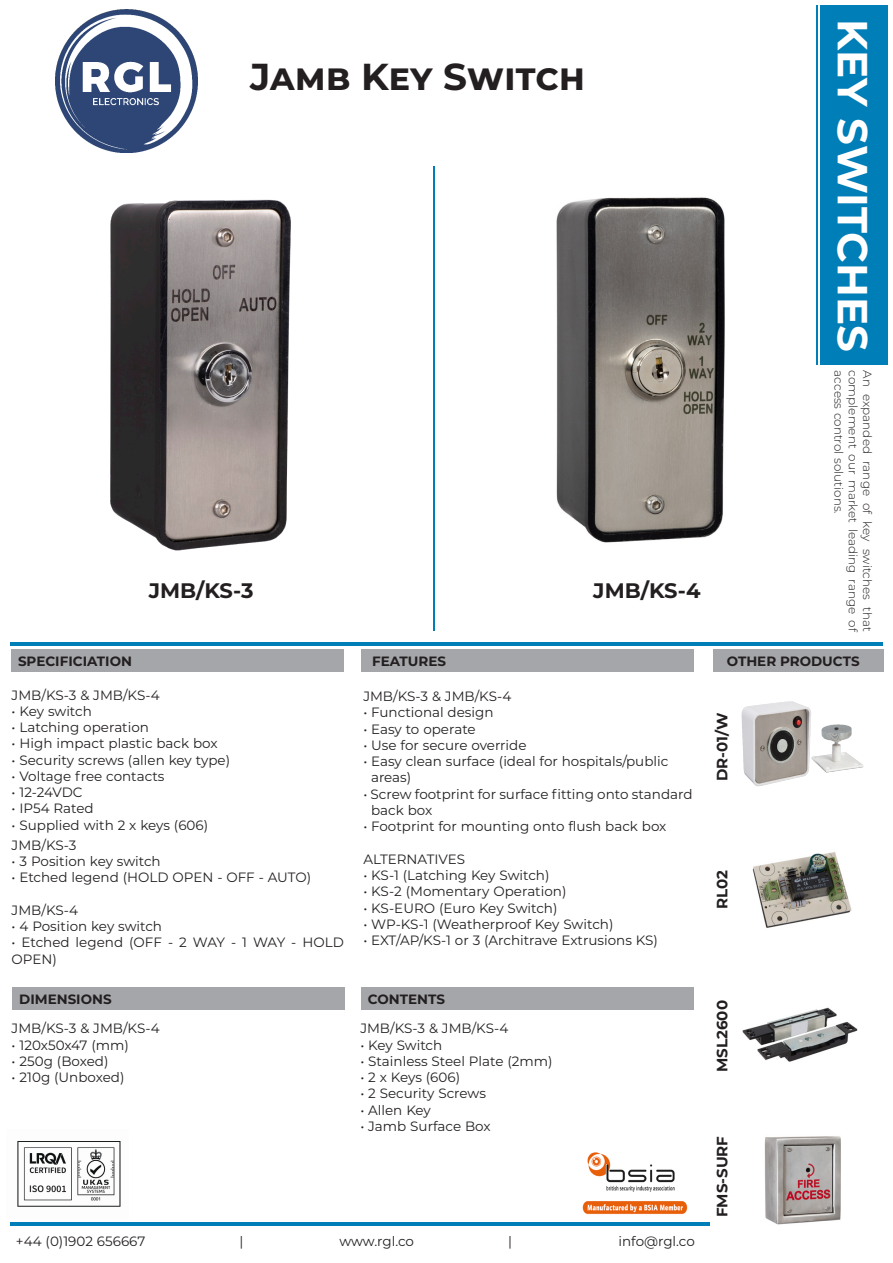
<style>
.page{position:relative;width:893px;height:1263px;background:#fff}
.page>*{position:absolute;margin:0;border:0;box-sizing:border-box;transform-origin:0 0}
.t1{font:700 42px "Montserrat";color:#fff}
.t2{font:700 37.5px "Montserrat";color:#231f20}
.t3{font:700 21px "Montserrat";color:#231f20}
.t4{font:700 15px "Montserrat";color:#231f20}
.t5{font:13.5px/16.2px "Montserrat";color:#231f20}
.t6{font:700 13.5px "Montserrat";color:#231f20}
.t7{font:300 12px "Montserrat";color:#231f20}
</style>
<div class="page">
<img style="left:556px;top:197px;width:169px;height:346px">
<hr style="left:10px;top:642px;width:873px;height:4px;background:#007eb7">
<div style="left:12px;top:649px;width:332px;height:22px;background:#a5a6aa"></div>
<div style="left:820px;top:5px;width:68px;height:360px;background:#007eb7"></div>
<img style="left:55px;top:9px;width:143px;height:135px">
<img style="left:752px;top:852px;width:100px;height:76px">
<img style="left:741px;top:701px;width:123px;height:86px">
<img style="left:742px;top:1007px;width:116px;height:55px">
<img style="left:764px;top:1136px;width:77px;height:89px">
<div style="left:362px;top:649px;width:332px;height:22px;background:#a5a6aa"></div>
<div style="left:713px;top:649px;width:171px;height:22px;background:#a5a6aa"></div>
<div style="left:13px;top:987px;width:332px;height:22px;background:#a5a6aa"></div>
<hr style="left:10px;top:1222px;width:700px;height:4px;background:#007eb7">
<div style="left:361px;top:987px;width:333px;height:22px;background:#a5a6aa"></div>
<img style="left:17px;top:1141px;width:104px;height:66px">
<hr style="left:433px;top:167px;width:2px;height:464px;background:#007eb7">
<hr style="left:816px;top:5px;width:2px;height:360px;background:#007eb7">
<img style="left:582px;top:1152px;width:106px;height:63px">
<img style="left:91px;top:144px;width:344px;height:407px">
<p class="t6" style="left:18px;top:652px;width:116px">SPECIFICIATION</p>
<p class="t2" style="left:250px;top:50px;width:336px">Jamb Key Switch</p>
<p class="t3" style="left:149px;top:575px;width:106px">JMB/KS-3</p>
<p class="t3" style="left:593px;top:575px;width:109px">JMB/KS-4</p>
<p class="t1" style="left:883px;top:19px;width:335px;rotate:90deg">KEY SWITCHES</p>
<p class="t7" style="left:847px;top:370px;width:145px;rotate:90deg">access control solutions.</p>
<p class="t7" style="left:861px;top:370px;width:263px;rotate:90deg">complement our market leading range of</p>
<p class="t7" style="left:876px;top:370px;width:263px;rotate:90deg">An expanded range of key switches that</p>
<p class="t6" style="left:372px;top:652px;width:75px">FEATURES</p>
<p class="t6" style="left:727px;top:652px;width:134px">OTHER PRODUCTS</p>
<p class="t5" style="left:12px;top:686px;width:150px">JMB/KS-3 &amp; JMB/KS-4</p>
<p class="t5" style="left:12px;top:702px;width:82px">• Key switch</p>
<p class="t5" style="left:12px;top:719px;width:139px">• Latching operation</p>
<p class="t5" style="left:12px;top:735px;width:207px">• High impact plastic back box</p>
<p class="t5" style="left:12px;top:751px;width:220px">• Security screws (allen key type)</p>
<p class="t5" style="left:12px;top:767px;width:154px">• Voltage free contacts</p>
<p class="t5" style="left:12px;top:784px;width:72px">• 12-24VDC</p>
<p class="t5" style="left:12px;top:800px;width:84px">• IP54 Rated</p>
<p class="t5" style="left:12px;top:816px;width:198px">• Supplied with 2 x keys (606)</p>
<p class="t5" style="left:12px;top:836px;width:66px">JMB/KS-3</p>
<p class="t5" style="left:12px;top:852px;width:151px">• 3 Position key switch</p>
<p class="t5" style="left:12px;top:869px;width:301px">• Etched legend (HOLD OPEN - OFF - AUTO)</p>
<p class="t5" style="left:12px;top:901px;width:68px">JMB/KS-4</p>
<p class="t5" style="left:12px;top:917px;width:152px">• 4 Position key switch</p>
<p class="t5" style="left:12px;top:934px;width:334px">• Etched legend (OFF - 2 WAY - 1 WAY - HOLD<br>OPEN)</p>
<p class="t6" style="left:19px;top:990px;width:94px">DIMENSIONS</p>
<p class="t5" style="left:12px;top:1020px;width:150px">JMB/KS-3 &amp; JMB/KS-4</p>
<p class="t5" style="left:12px;top:1036px;width:119px">• 120x50x47 (mm)</p>
<p class="t5" style="left:12px;top:1052px;width:98px">• 250g (Boxed)</p>
<p class="t5" style="left:12px;top:1069px;width:114px">• 210g (Unboxed)</p>
<p class="t5" style="left:363px;top:688px;width:150px">JMB/KS-3 &amp; JMB/KS-4</p>
<p class="t5" style="left:363px;top:704px;width:132px">• Functional design</p>
<p class="t5" style="left:363px;top:720px;width:114px">• Easy to operate</p>
<p class="t5" style="left:363px;top:736px;width:165px">• Use for secure override</p>
<p class="t5" style="left:363px;top:753px;width:306px">• Easy clean surface (ideal for hospitals/public</p>
<p class="t5" style="left:371px;top:769px;width:42px">areas)</p>
<p class="t5" style="left:363px;top:785px;width:331px">• Screw footprint for surface fitting onto standard</p>
<p class="t5" style="left:371px;top:802px;width:63px">back box</p>
<p class="t5" style="left:363px;top:818px;width:305px">• Footprint for mounting onto flush back box</p>
<p class="t5" style="left:363px;top:850px;width:103px">ALTERNATIVES</p>
<p class="t5" style="left:363px;top:867px;width:188px">• KS-1 (Latching Key Switch)</p>
<p class="t5" style="left:363px;top:883px;width:205px">• KS-2 (Momentary Operation)</p>
<p class="t5" style="left:363px;top:899px;width:196px">• KS-EURO (Euro Key Switch)</p>
<p class="t5" style="left:363px;top:915px;width:252px">• WP-KS-1 (Weatherproof Key Switch)</p>
<p class="t5" style="left:363px;top:932px;width:296px">• EXT/AP/KS-1 or 3 (Architrave Extrusions KS)</p>
<p class="t6" style="left:368px;top:990px;width:79px">CONTENTS</p>
<p class="t5" style="left:360px;top:1020px;width:150px">JMB/KS-3 &amp; JMB/KS-4</p>
<p class="t5" style="left:360px;top:1036px;width:83px">• Key Switch</p>
<p class="t5" style="left:360px;top:1052px;width:194px">• Stainless Steel Plate (2mm)</p>
<p class="t5" style="left:360px;top:1069px;width:101px">• 2 x Keys (606)</p>
<p class="t5" style="left:360px;top:1085px;width:127px">• 2 Security Screws</p>
<p class="t5" style="left:360px;top:1101px;width:72px">• Allen Key</p>
<p class="t5" style="left:360px;top:1118px;width:132px">• Jamb Surface Box</p>
<p class="t5" style="left:16px;top:1233px;width:131px">+44 (0)1902 656667</p>
<p class="t5" style="left:240px;top:1233px;width:5px">|</p>
<p class="t5" style="left:339px;top:1233px;width:76px">www.rgl.co</p>
<p class="t5" style="left:508px;top:1233px;width:5px">|</p>
<p class="t5" style="left:618px;top:1233px;width:78px">info@rgl.co</p>
<p class="t4" style="left:711px;top:781px;width:70px;rotate:-90deg">DR-01/W</p>
<p class="t4" style="left:711px;top:909px;width:40px;rotate:-90deg">RL02</p>
<p class="t4" style="left:711px;top:1072px;width:73px;rotate:-90deg">MSL2600</p>
<p class="t4" style="left:711px;top:1217px;width:83px;rotate:-90deg">FMS-SURF</p>
</div>
